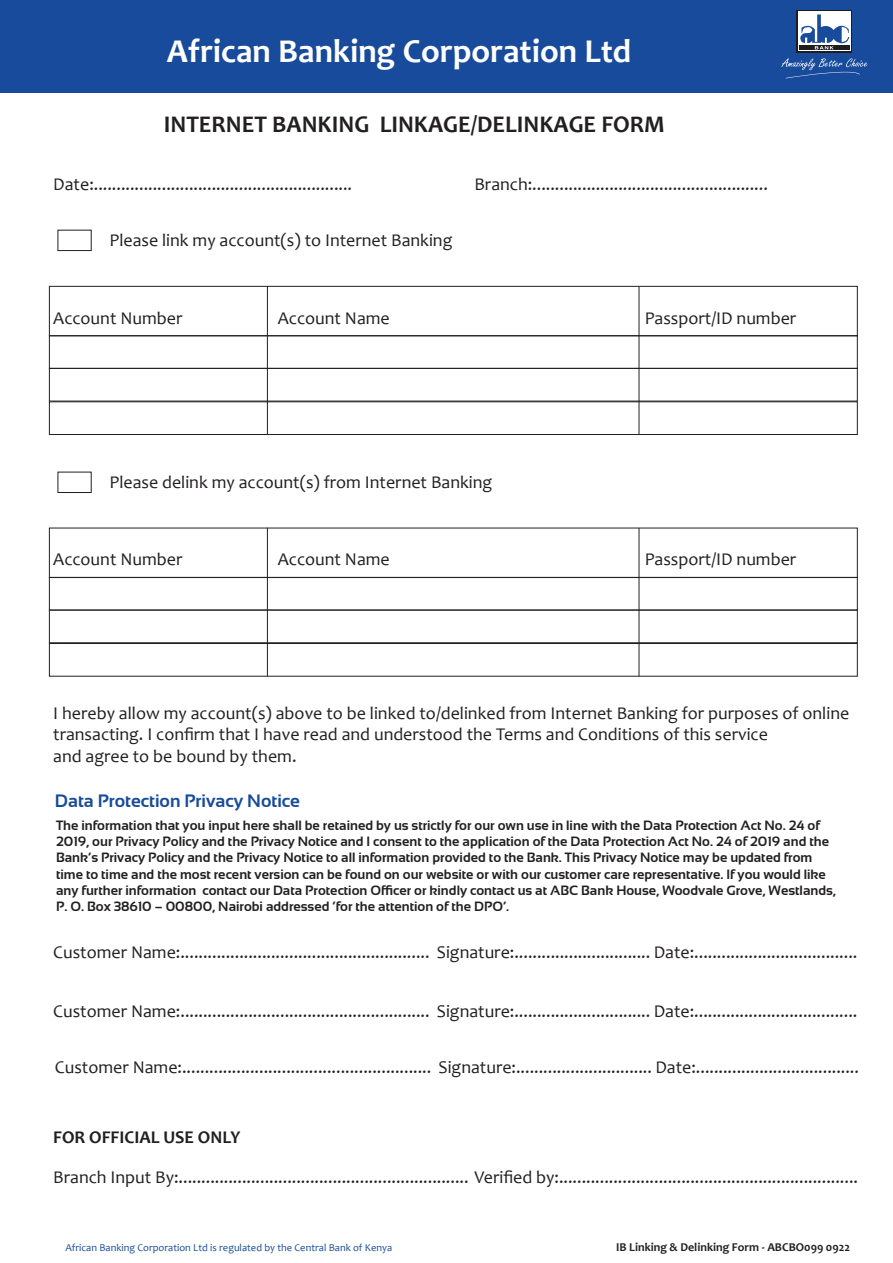
<style>
.page{position:relative;width:893px;height:1263px;background:#fff}
.page>*{position:absolute;margin:0;border:0;box-sizing:border-box;transform-origin:0 0}
.t1{font:700 33.45px "Candara";color:#fff}
.t2{font:700 24px "Candara";color:#231f20}
.t3{font:18px/21.6px "Candara";color:#231f20}
.t4{font:700 18px "Sansation";color:#184c99}
.t5{font:700 18px "Candara";color:#231f20}
.t6{font:700 13.5px/16.2px "Sansation";color:#231f20}
.t7{font:700 12px "Candara";color:#231f20}
.t8{font:10.5px "Candara";color:#184d9a}
</style>
<div class="page">
<div style="left:58px;top:230px;width:34px;height:21px;border:1px solid #231f20"></div>
<div style="left:58px;top:472px;width:34px;height:21px;border:1px solid #231f20"></div>
<div style="left:0;top:0;width:893px;height:92px;background:#184b9c"></div>
<div style="left:796px;top:10px;width:56px;height:42px;background:#1f1c1d"></div>
<div style="left:798px;top:11px;width:53px;height:40px;background:#fff"></div>
<svg style="left:799px;top:46px;width:50px;height:4px"></svg>
<svg style="left:800px;top:14px;width:49px;height:35px"></svg>
<svg style="left:781px;top:58px;width:86px;height:20px"></svg>
<hr style="left:267px;top:528px;width:1px;height:148px;background:#231f20">
<hr style="left:639px;top:528px;width:1px;height:148px;background:#231f20">
<div style="left:49px;top:528px;width:809px;height:50px;border:1px solid #231f20"></div>
<div style="left:49px;top:610px;width:809px;height:33px;border:1px solid #231f20"></div>
<div style="left:49px;top:643px;width:809px;height:33px;border:1px solid #231f20"></div>
<hr style="left:267px;top:286px;width:1px;height:148px;background:#231f20">
<hr style="left:639px;top:286px;width:1px;height:148px;background:#231f20">
<div style="left:49px;top:286px;width:809px;height:50px;border:1px solid #231f20"></div>
<div style="left:49px;top:368px;width:809px;height:33px;border:1px solid #231f20"></div>
<div style="left:49px;top:401px;width:809px;height:34px;border:1px solid #231f20"></div>
<h1 class="t1" style="left:167px;top:30px;width:466px">African Banking Corporation Ltd</h1>
<h2 class="t2" style="left:164px;top:109px;width:503px">INTERNET BANKING LINKAGE/DELINKAGE FORM</h2>
<p class="t3" style="left:53px;top:173px;width:300px">Date:.........................................................</p>
<p class="t3" style="left:109px;top:230px;width:344px">Please link my account(s) to Internet Banking</p>
<p class="t3" style="left:474px;top:173px;width:295px">Branch:....................................................</p>
<p class="t3" style="left:53px;top:307px;width:131px">Account Number</p>
<p class="t3" style="left:278px;top:307px;width:113px">Account Name</p>
<p class="t3" style="left:645px;top:307px;width:153px">Passport/ID number</p>
<p class="t3" style="left:109px;top:471px;width:384px">Please delink my account(s) from Internet Banking</p>
<p class="t3" style="left:53px;top:549px;width:131px">Account Number</p>
<p class="t3" style="left:278px;top:549px;width:113px">Account Name</p>
<p class="t3" style="left:645px;top:549px;width:153px">Passport/ID number</p>
<p class="t3" style="left:53px;top:702px;width:797px">I hereby allow my account(s) above to be linked to/delinked from Internet Banking for purposes of online transacting. I confirm that I have read and understood the Terms and Conditions of this service<br>and agree to be bound by them.</p>
<p class="t4" style="left:55px;top:791px;width:247px">Data Protection Privacy Notice</p>
<p class="t6" style="left:56px;top:817px;width:781px">The information that you input here shall be retained by us strictly for our own use in line with the Data Protection Act No. 24 of 2019, our Privacy Policy and the Privacy Notice and I consent to the application of the Data Protection Act No. 24 of 2019 and the Bank’s Privacy Policy and the Privacy Notice to all information provided to the Bank. This Privacy Notice may be updated from time to time and the most recent version can be found on our website or with our customer care representative. If you would like any further information contact our Data Protection Officer or kindly contact us at ABC Bank House, Woodvale Grove, Westlands, P. O. Box 38610 – 00800, Nairobi addressed ‘for the attention of the DPO’.</p>
<p class="t3" style="left:53px;top:941px;width:806px">Customer Name:....................................................... Signature:.............................. Date:....................................</p>
<p class="t3" style="left:53px;top:1000px;width:806px">Customer Name:....................................................... Signature:.............................. Date:....................................</p>
<p class="t3" style="left:55px;top:1056px;width:806px">Customer Name:....................................................... Signature:.............................. Date:....................................</p>
<p class="t5" style="left:53px;top:1125px;width:189px">FOR OFFICIAL USE ONLY</p>
<p class="t3" style="left:53px;top:1166px;width:806px">Branch Input By:................................................................ Verified by:..................................................................</p>
<p class="t8" style="left:65px;top:1241px;width:328px">African Banking Corporation Ltd is regulated by the Central Bank of Kenya</p>
<p class="t7" style="left:616px;top:1240px;width:235px">IB Linking &amp; Delinking Form - ABCBO099 0922</p>
</div>
